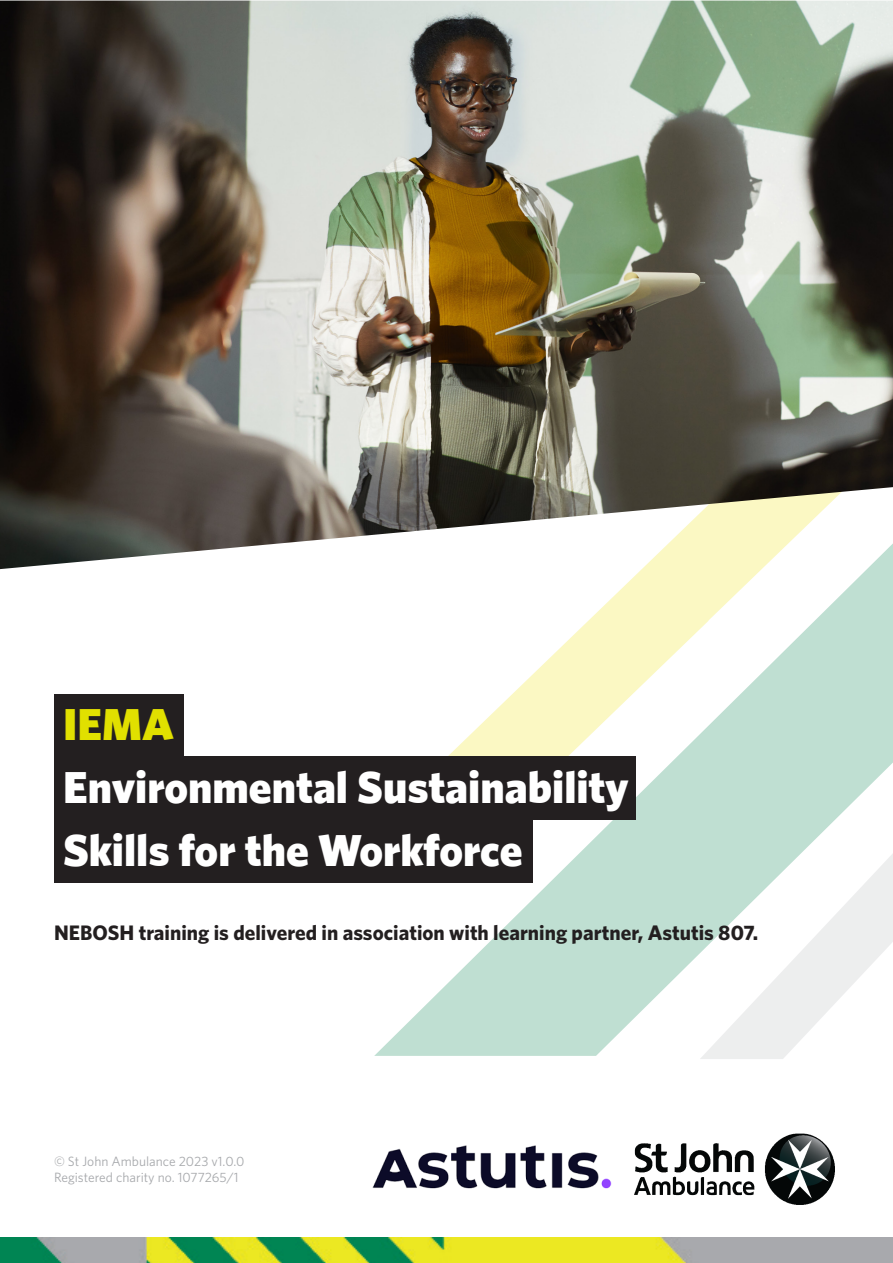
<style>
.page{position:relative;width:893px;height:1263px;background:#fff}
.page>*{position:absolute;margin:0;border:0;box-sizing:border-box;transform-origin:0 0}
.t1{font:900 45px/63px "Whitney";color:#fff}
.t2{font:900 45px "Whitney";color:#e1e000}
.t3{font:700 21px "Whitney";color:#231f20}
.t4{font:13.5px "Whitney";color:#a7a9ac}
</style>
<div class="page">
<svg style="left:374px;top:569px;width:519px;height:487px"></svg>
<img style="left:0;top:1px;width:893px;height:568px">
<img style="left:0;top:1237px;width:893px;height:26px">
<div style="left:54px;top:695px;width:130px;height:63px;background:#231f20"></div>
<img style="left:634px;top:1133px;width:201px;height:72px">
<div style="left:54px;top:756px;width:581px;height:64px;background:#231f20"></div>
<div style="left:54px;top:820px;width:479px;height:63px;background:#231f20"></div>
<img style="left:372px;top:1145px;width:240px;height:44px">
<p class="t2" style="left:63px;top:697px;width:112px">IEMA</p>
<p class="t1" style="left:63px;top:754px;width:567px">Environmental Sustainability<br>Skills for the Workforce</p>
<p class="t3" style="left:54px;top:918px;width:706px">NEBOSH training is delivered in association with learning partner, Astutis 807.</p>
<p class="t4" style="left:54px;top:1153px;width:192px">© St John Ambulance 2023 v1.0.0</p>
<p class="t4" style="left:54px;top:1170px;width:186px">Registered charity no. 1077265/1</p>
</div>
